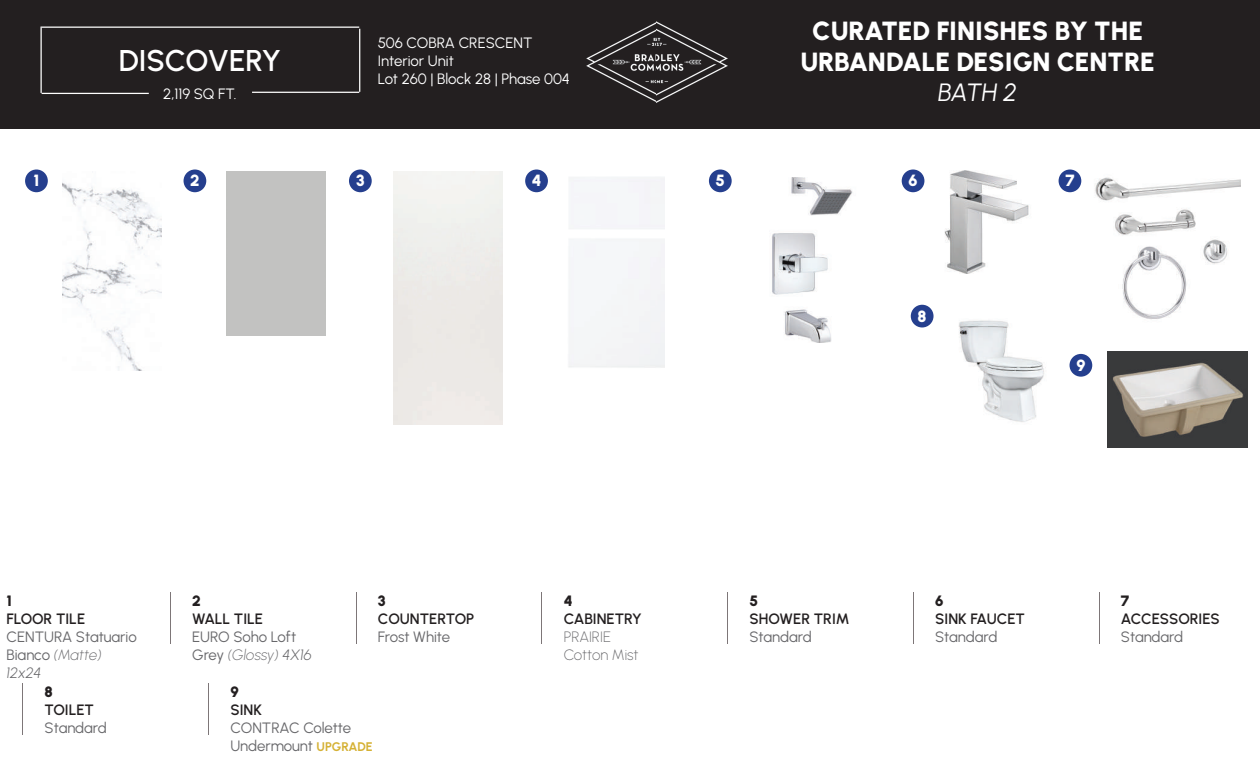
<style>
.page{position:relative;width:1260px;height:765px;background:#fff}
.page>*{position:absolute;margin:0;border:0;box-sizing:border-box;transform-origin:0 0}
.t1{font:600 30px "Urbanist";color:#fff}
.t2{font:900 26.25px/31.5px "Urbanist";color:#fff;text-align:center}
.t3{font:italic 25px "Urbanist";color:#fff}
.t4{font:900 16.25px "Urbanist";color:#fff}
.t5{font:15px/18px "Urbanist";letter-spacing:-.01em;color:#67676a}
.t6{font:600 15px "Urbanist";letter-spacing:-.005em;color:#231f20}
.t7{font:15px/18px "Urbanist";letter-spacing:-.005em;color:#fff}
.t8{font:200 15px/18px "Urbanist";color:#67676a}
.t9{font:900 15px "Urbanist";color:#231f20}
.s1{font-weight:200;font-style:italic}
.s2{font-weight:300;font-style:italic}
.s3{font-weight:700;font-size:12.5px;color:#d5b134}
</style>
<div class="page">
<div style="left:0;top:0;width:1260px;height:129px;background:#231f20"></div>
<hr style="left:42px;top:93px;width:107px;height:1px;background:#fff">
<hr style="left:41px;top:28px;width:1px;height:65px;background:#fff">
<hr style="left:41px;top:27px;width:318px;height:1px;background:#fff">
<hr style="left:359px;top:29px;width:1px;height:63px;background:#fff">
<hr style="left:252px;top:92px;width:107px;height:1px;background:#fff">
<img style="left:587px;top:22px;width:140px;height:80px">
<hr style="left:170px;top:592px;width:1px;height:51px;background:#7d7678">
<hr style="left:356px;top:592px;width:1px;height:51px;background:#7d7678">
<hr style="left:542px;top:592px;width:1px;height:51px;background:#7d7678">
<hr style="left:727px;top:592px;width:1px;height:51px;background:#7d7678">
<hr style="left:913px;top:592px;width:1px;height:51px;background:#7d7678">
<hr style="left:1099px;top:592px;width:1px;height:51px;background:#7d7678">
<div style="left:25px;top:169px;width:23px;height:23px;background:#253f8e;border-radius:50%"></div>
<div style="left:184px;top:169px;width:22px;height:23px;background:#253f8e;border-radius:50%"></div>
<div style="left:349px;top:169px;width:23px;height:23px;background:#253f8e;border-radius:50%"></div>
<div style="left:525px;top:169px;width:23px;height:23px;background:#253f8e;border-radius:50%"></div>
<div style="left:709px;top:169px;width:23px;height:23px;background:#253f8e;border-radius:50%"></div>
<div style="left:902px;top:169px;width:22px;height:23px;background:#253f8e;border-radius:50%"></div>
<div style="left:1059px;top:169px;width:22px;height:23px;background:#253f8e;border-radius:50%"></div>
<div style="left:911px;top:305px;width:23px;height:22px;background:#253f8e;border-radius:50%"></div>
<div style="left:1070px;top:354px;width:22px;height:23px;background:#253f8e;border-radius:50%"></div>
<hr style="left:22px;top:683px;width:1px;height:52px;background:#7d7678">
<hr style="left:208px;top:683px;width:1px;height:52px;background:#7d7678">
<img style="left:772px;top:177px;width:81px;height:166px">
<img style="left:944px;top:171px;width:85px;height:102px">
<img style="left:1095px;top:177px;width:145px;height:143px">
<img style="left:1107px;top:351px;width:141px;height:96px">
<img style="left:63px;top:183px;width:98px;height:187px">
<img style="left:959px;top:320px;width:87px;height:102px">
<h1 class="t1" style="left:119px;top:41px;width:164px">DISCOVERY</h1>
<p class="t7" style="left:163px;top:84px;width:75px">2,119 SQ FT.</p>
<p class="t7" style="left:378px;top:33px;width:194px">506 COBRA CRESCENT<br>Interior Unit<br>Lot 260 | Block 28 | Phase 004</p>
<h2 class="t2" style="left:800px;top:14px;width:356px">CURATED FINISHES BY THE<br>URBANDALE DESIGN CENTRE</h2>
<h3 class="t3" style="left:938px;top:76px;width:80px">BATH 2</h3>
<p class="t4" style="left:33px;top:169px;width:7px">1</p>
<p class="t4" style="left:190px;top:169px;width:11px">2</p>
<p class="t4" style="left:356px;top:169px;width:10px">3</p>
<p class="t4" style="left:532px;top:169px;width:11px">4</p>
<p class="t4" style="left:716px;top:169px;width:11px">5</p>
<p class="t4" style="left:909px;top:169px;width:11px">6</p>
<p class="t4" style="left:1065px;top:169px;width:11px">7</p>
<p class="t9" style="left:6px;top:590px;width:7px">1</p>
<p class="t6" style="left:6px;top:609px;width:80px">FLOOR TILE</p>
<p class="t5" style="left:6px;top:627px;width:132px">CENTURA Statuario<br>Bianco <span class="s1">(Matte)<br></span><span class="s2">12x24</span></p>
<p class="t9" style="left:45px;top:681px;width:10px">8</p>
<p class="t6" style="left:45px;top:700px;width:51px">TOILET</p>
<p class="t5" style="left:45px;top:718px;width:64px">Standard</p>
<p class="t9" style="left:192px;top:590px;width:10px">2</p>
<p class="t6" style="left:192px;top:609px;width:72px">WALL TILE</p>
<p class="t5" style="left:192px;top:627px;width:121px">EURO Soho Loft<br>Grey <span class="s1">(Glossy)</span> <span class="s2">4X16</span></p>
<p class="t9" style="left:378px;top:590px;width:9px">3</p>
<p class="t6" style="left:378px;top:609px;width:98px">COUNTERTOP</p>
<p class="t5" style="left:378px;top:627px;width:74px">Frost White</p>
<p class="t9" style="left:230px;top:681px;width:10px">9</p>
<p class="t6" style="left:230px;top:700px;width:33px">SINK</p>
<p class="t5" style="left:230px;top:718px;width:144px">CONTRAC Colette<br>Undermount <span class="s3">UPGRADE</span></p>
<p class="t9" style="left:564px;top:590px;width:10px">4</p>
<p class="t6" style="left:564px;top:609px;width:80px">CABINETRY</p>
<p class="t8" style="left:564px;top:627px;width:76px">PRAIRIE<br>Cotton Mist</p>
<p class="t4" style="left:918px;top:304px;width:11px">8</p>
<p class="t4" style="left:1076px;top:354px;width:11px">9</p>
<p class="t9" style="left:749px;top:590px;width:10px">5</p>
<p class="t6" style="left:749px;top:609px;width:102px">SHOWER TRIM</p>
<p class="t5" style="left:749px;top:627px;width:64px">Standard</p>
<p class="t9" style="left:935px;top:590px;width:10px">6</p>
<p class="t6" style="left:935px;top:609px;width:91px">SINK FAUCET</p>
<p class="t5" style="left:935px;top:627px;width:64px">Standard</p>
<p class="t9" style="left:1121px;top:590px;width:10px">7</p>
<p class="t6" style="left:1121px;top:609px;width:100px">ACCESSORIES</p>
<p class="t5" style="left:1121px;top:627px;width:64px">Standard</p>
</div>
